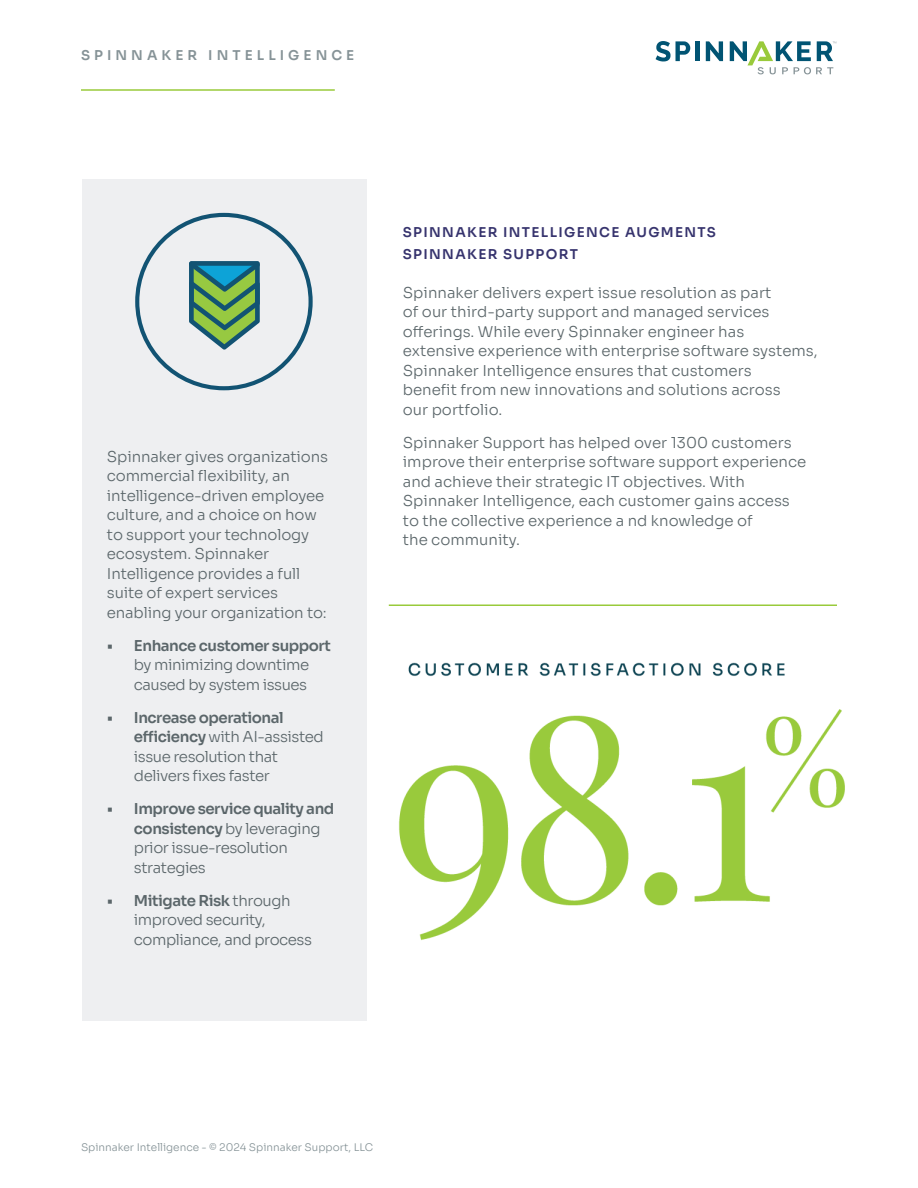
<style>
.page{position:relative;width:918px;height:1188px;background:#fff}
.page>*{position:absolute;margin:0;border:0;box-sizing:border-box;transform-origin:0 0}
.Body_Text{font:300 15px/19.5px "Sora";color:#5b666a}
.Body_Text-2{font:300 15px/19.5px "Sora";letter-spacing:-.03em;color:#5b666a}
.Subhead_Body_Text{font:600 13.5px/22.5px "Sora";letter-spacing:.1em;color:#37346e}
.Document_Title{font:600 13.5px "Sora";letter-spacing:.3em;color:#869397}
.t1{font:300 10.5px "Sora";color:#869397}
.s1{font-weight:600}
</style>
<div class="page">
<hr style="left:81px;top:89px;width:254px;height:2px;background:#99ca3b">
<hr style="left:389px;top:604px;width:448px;height:2px;background:#99ca3b">
<img style="left:398px;top:662px;width:447px;height:279px">
<div style="left:82px;top:179px;width:284px;height:842px;background:#eeeff1"></div>
<div style="left:135px;top:213px;width:178px;height:177px;border:4px solid #125373;border-radius:50%"></div>
<svg style="left:189px;top:261px;width:71px;height:89px;background:#67a07c"></svg>
<svg style="left:656px;top:41px;width:34px;height:21px"></svg>
<hr style="left:695px;top:41px;width:4px;height:20px;background:#015473">
<svg style="left:706px;top:41px;width:17px;height:20px"></svg>
<svg style="left:730px;top:41px;width:106px;height:33px"></svg>
<p class="Document_Title" style="left:81px;top:44px;width:275px">SPINNAKER INTELLIGENCE</p>
<p class="Body_Text" style="left:107px;top:445px;width:223px">Spinnaker gives organizations commercial flexibility, an intelligence-driven employee culture, and a choice on how to support your technology ecosystem. Spinnaker<br>Intelligence provides a full suite of expert services enabling your organization to:</p>
<p class="Body_Text-2" style="left:107px;top:634px;width:226px;text-align:center"><span class="s1">• Enhance customer support </span>by minimizing downtime caused by system issues</p>
<p class="Body_Text-2" style="left:134px;top:706px;width:191px;text-indent:-27px"><span class="s1">• Increase operational efficiency</span> with AI-assisted issue resolution that delivers fixes faster</p>
<p class="Body_Text-2" style="left:134px;top:798px;width:202px;text-indent:-27px"><span class="s1">• Improve service quality and consistency</span> by leveraging prior issue-resolution strategies</p>
<p class="Body_Text-2" style="left:134px;top:889px;width:180px;text-indent:-27px"><span class="s1">• Mitigate Risk</span> through improved security, compliance, and process</p>
<p class="Subhead_Body_Text" style="left:403px;top:220px;width:315px">SPINNAKER INTELLIGENCE AUGMENTS<br>SPINNAKER SUPPORT</p>
<p class="Body_Text" style="left:403px;top:281px;width:416px">Spinnaker delivers expert issue resolution as part<br>of our third-party support and managed services offerings. While every Spinnaker engineer has extensive experience with enterprise software systems, Spinnaker Intelligence ensures that customers<br>benefit from new innovations and solutions across<br>our portfolio.</p>
<p class="Body_Text" style="left:403px;top:431px;width:405px">Spinnaker Support has helped over 1300 customers improve their enterprise software support experience and achieve their strategic IT objectives. With Spinnaker Intelligence, each customer gains access to the collective experience a nd knowledge of<br>the community.</p>
<p class="t1" style="left:81px;top:1139px;width:294px">Spinnaker Intelligence - © 2024 Spinnaker Support, LLC</p>
</div>
